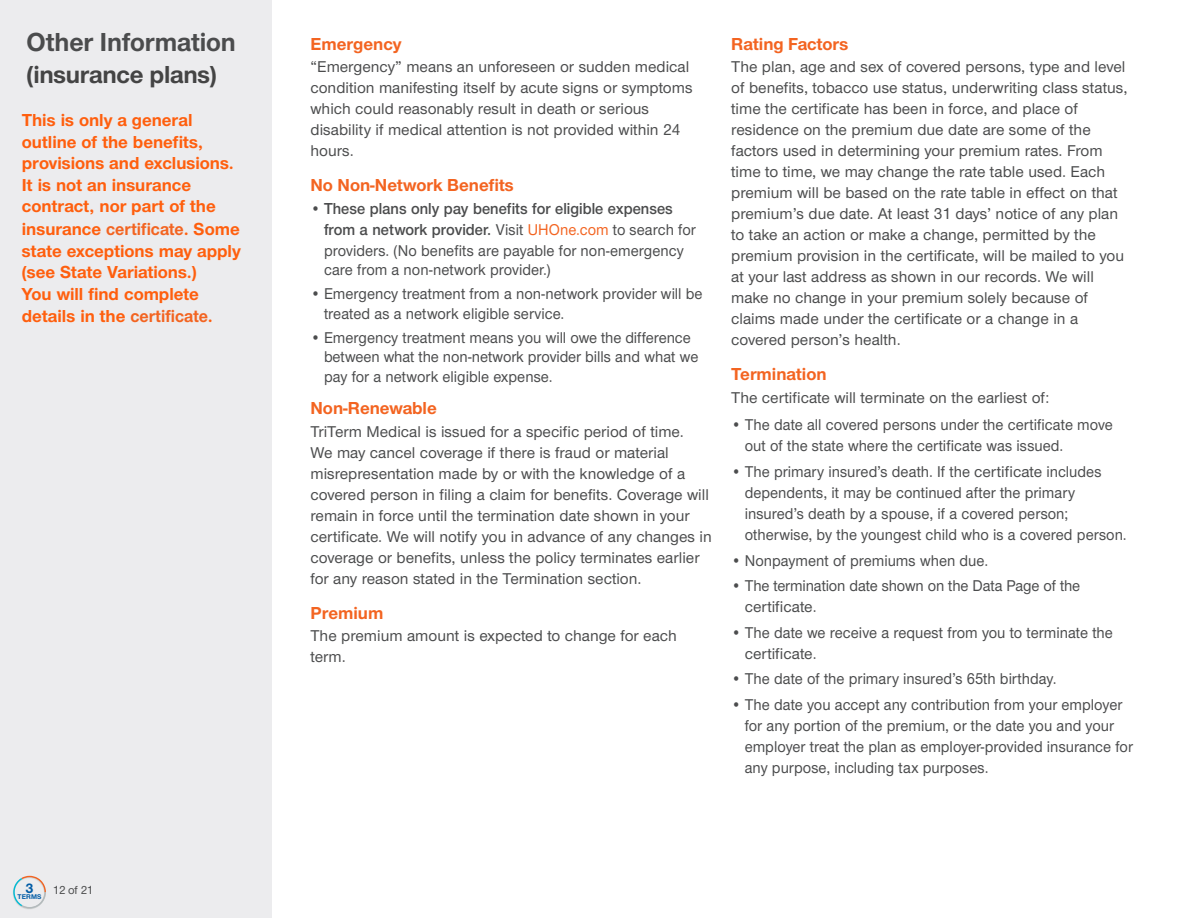
<style>
.page{position:relative;width:1188px;height:918px;background:#fff}
.page>*{position:absolute;margin:0;border:0;box-sizing:border-box;transform-origin:0 0}
.t1{font:700 27px "UHC Sans";letter-spacing:-.005em;color:#4b4c4d}
.t2{font:700 25.5px "UHC Sans";letter-spacing:-.01em;color:#444}
.t3{font:700 18px/21.8px "UHC Sans";color:#ff5f0e}
.t4{font:700 18px "UHC Sans";color:#f36421}
.t5{font:600 16.5px/21px "UHC Sans";letter-spacing:.005em;color:#4b4c4d;scale:.95 1}
.t6{font:500 16.2px/21px "UHC Sans";color:#4b4c4d}
.t7{font:500 16.2px/21px "UHC Sans";color:#4b4c4d;scale:.95 1}
.t8{font:700 14.1px "UHC Sans";color:#015ca6}
.t9{font:500 12px "UHC Sans";color:#4b4c4d}
.t10{font:700 7.05px "UHC Sans";letter-spacing:.015em;color:#015ca6}
.s1{color:#f36421}
.s2{font-weight:500;font-size:16.2px}
.s3{font-weight:500;font-size:16.2px;color:#f36421}
</style>
<div class="page">
<div style="left:0;top:0;width:271px;height:918px;background:#ececee"></div>
<div style="left:13px;top:877px;width:32px;height:33px;border:2px solid #e1e2e2;border-radius:50%"></div>
<div style="left:13px;top:876px;width:33px;height:33px;border:2px solid #cacccc;border-radius:50%"></div>
<svg style="left:13px;top:876px;width:33px;height:32px"></svg>
<h1 class="t1" style="left:26px;top:24px;width:211px">Other Information</h1>
<h2 class="t2" style="left:26px;top:57px;width:192px">(insurance plans)</h2>
<p class="t3" style="left:22px;top:109px;width:221px">This is only a general outline of the benefits, provisions and exclusions.<br>It is not an insurance contract, nor part of the insurance <span class="s1">certificate</span>. Some state exceptions may apply (see State Variations.)<br>You will find complete details in the <span class="s1">certificate</span>.</p>
<p class="t8" style="left:26px;top:878px;width:10px">3</p>
<p class="t10" style="left:18px;top:892px;width:26px">TERMS</p>
<p class="t9" style="left:53px;top:882px;width:42px">12 of 21</p>
<p class="t4" style="left:310px;top:31px;width:93px">Emergency</p>
<p class="t6" style="left:310px;top:56px;width:384px">“Emergency” means an unforeseen or sudden medical condition manifesting itself by acute signs or symptoms which could reasonably result in death or serious disability if medical attention is not provided within 24 hours.</p>
<p class="t4" style="left:310px;top:173px;width:205px">No Non-Network Benefits</p>
<p class="t5" style="left:324px;top:197px;width:393px;text-indent:-14px"><span class="s2">•</span> These plans only pay benefits for eligible expenses from a network provider. <span class="s2">Visit</span> <span class="s3">UHOne.com</span> <span class="s2">to search for</span></p>
<p class="t7" style="left:324px;top:240px;width:380px;line-height:19.5px">providers. (No benefits are payable for non-emergency care from a non-network provider.)</p>
<p class="t7" style="left:324px;top:283px;width:400px;line-height:19.5px;text-indent:-14px">• Emergency treatment from a non-network provider will be treated as a network eligible service.</p>
<p class="t7" style="left:324px;top:327px;width:396px;line-height:19.5px;text-indent:-14px">• Emergency treatment means you will owe the difference between what the non-network provider bills and what we pay for a network eligible expense.</p>
<p class="t4" style="left:310px;top:396px;width:128px">Non-Renewable</p>
<p class="t6" style="left:310px;top:420px;width:403px">TriTerm Medical is issued for a specific period of time.<br>We may cancel coverage if there is fraud or material misrepresentation made by or with the knowledge of a covered person in filing a claim for benefits. Coverage will remain in force until the termination date shown in your certificate. We will notify you in advance of any changes in coverage or benefits, unless the policy terminates earlier for any reason stated in the Termination section.</p>
<p class="t4" style="left:310px;top:601px;width:74px">Premium</p>
<p class="t6" style="left:310px;top:625px;width:368px">The premium amount is expected to change for each term.</p>
<p class="t4" style="left:731px;top:31px;width:119px">Rating Factors</p>
<p class="t6" style="left:731px;top:56px;width:398px">The plan, age and sex of covered persons, type and level of benefits, tobacco use status, underwriting class status, time the certificate has been in force, and place of residence on the premium due date are some of the factors used in determining your premium rates. From time to time, we may change the rate table used. Each premium will be based on the rate table in effect on that premium’s due date. At least 31 days’ notice of any plan to take an action or make a change, permitted by the premium provision in the certificate, will be mailed to you at your last address as shown in our records. We will make no change in your premium solely because of claims made under the certificate or a change in a covered person’s health.</p>
<p class="t4" style="left:731px;top:362px;width:97px">Termination</p>
<p class="t6" style="left:731px;top:386px;width:320px">The certificate will terminate on the earliest of:</p>
<p class="t7" style="left:745px;top:414px;width:389px;text-indent:-14px">• The date all covered persons under the certificate move out of the state where the certificate was issued.</p>
<p class="t7" style="left:745px;top:460px;width:404px;text-indent:-14px">• The primary insured’s death. If the certificate includes dependents, it may be continued after the primary insured’s death by a spouse, if a covered person; otherwise, by the youngest child who is a covered person.</p>
<p class="t7" style="left:731px;top:549px;width:272px">• Nonpayment of premiums when due.</p>
<p class="t7" style="left:745px;top:575px;width:355px;text-indent:-14px">• The termination date shown on the Data Page of the certificate.</p>
<p class="t7" style="left:745px;top:621px;width:389px;text-indent:-14px">• The date we receive a request from you to terminate the certificate.</p>
<p class="t7" style="left:731px;top:668px;width:344px">• The date of the primary insured’s 65th birthday.</p>
<p class="t7" style="left:745px;top:693px;width:410px;text-indent:-14px">• The date you accept any contribution from your employer for any portion of the premium, or the date you and your employer treat the plan as employer-provided insurance for any purpose, including tax purposes.</p>
</div>
